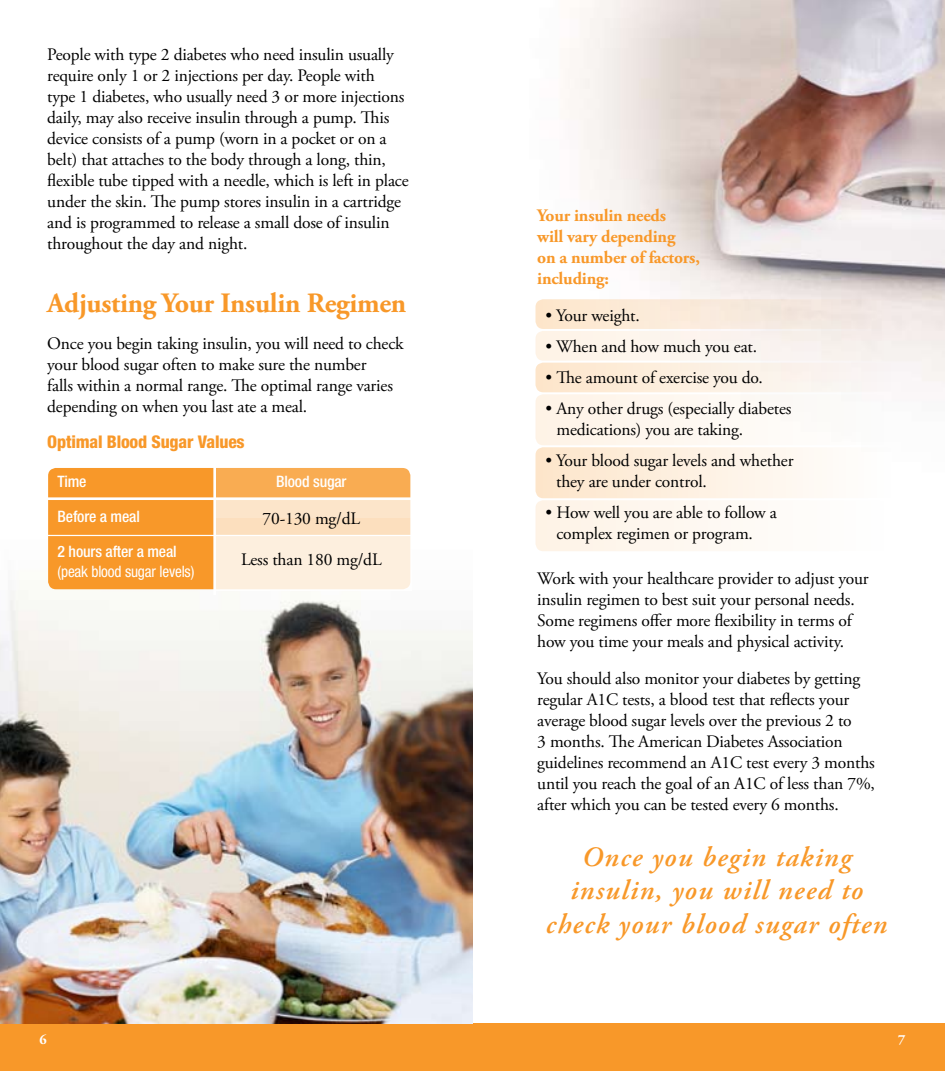
<style>
.page{position:relative;width:945px;height:1071px;background:#fff}
.page>*{position:absolute;margin:0;border:0;box-sizing:border-box;transform-origin:0 0}
.t1{font:italic 600 28px/33.6px "Adobe Garamond Pro";letter-spacing:.05em;color:#f89829;text-align:center}
.t2{font:700 28px "Adobe Garamond Pro";letter-spacing:-.01em;color:#f89829}
.t3{font:17.5px/21px "Adobe Garamond Pro";letter-spacing:-.01em;color:#000}
.t4{font:700 17.5px/21px "Adobe Garamond Pro";letter-spacing:-.01em;color:#f89829}
.t5{font:800 condensed 17.5px "Helvetica Neue LT Std";letter-spacing:-.01em;color:#f89829}
.t6{font:500 condensed 15.75px "Helvetica Neue LT Std";letter-spacing:-.01em;color:#fff}
.t7{font:condensed 15.75px "Helvetica Neue LT Std";letter-spacing:-.01em;color:#fff}
.t8{font:700 14px "Adobe Garamond Pro";color:#fff}
</style>
<div class="page">
<div style="left:0;top:1024px;width:472px;height:47px;background:#f89829"></div>
<div style="left:472px;top:1024px;width:473px;height:47px;background:#f89829"></div>
<img style="left:535px;top:0;width:410px;height:551px">
<img style="left:0;top:468px;width:472px;height:555px">
<div style="left:536px;top:299px;width:362px;height:30px;background:linear-gradient(to right,#ffeacf,#f0e8e6);border-radius:8px"></div>
<div style="left:536px;top:331px;width:362px;height:30px;background:#fbf4ed;border-radius:8px"></div>
<div style="left:536px;top:363px;width:362px;height:29px;background:linear-gradient(to right,#fee8cd,#f9f7f9);border-radius:8px"></div>
<div style="left:536px;top:394px;width:362px;height:51px;background:#fef8f3;border-radius:8px"></div>
<div style="left:536px;top:447px;width:362px;height:51px;background:linear-gradient(to right,#fde6cb,#feffff);border-radius:8px"></div>
<div style="left:536px;top:500px;width:362px;height:51px;background:#fef9f3;border-radius:8px"></div>
<div style="left:48px;top:468px;width:362px;height:121px;background:#f89829;border-radius:8px"></div>
<hr style="left:213px;top:465px;width:3px;height:130px;background:#fff">
<hr style="left:46px;top:497px;width:369px;height:3px;background:#fff">
<hr style="left:46px;top:535px;width:369px;height:1px;background:#fff">
<svg style="left:216px;top:468px;width:196px;height:123px;background:#fbdcb7"></svg>
<p class="t3" style="left:47px;top:45px;width:363px">People with type 2 diabetes who need insulin usually require only 1 or 2 injections per day. People with<br>type 1 diabetes, who usually need 3 or more injections daily, may also receive insulin through a pump. This device consists of a pump (worn in a pocket or on a belt) that attaches to the body through a long, thin, flexible tube tipped with a needle, which is left in place under the skin. The pump stores insulin in a cartridge and is programmed to release a small dose of insulin throughout the day and night.</p>
<h1 class="t2" style="left:47px;top:287px;width:361px">Adjusting Your Insulin Regimen</h1>
<p class="t3" style="left:47px;top:333px;width:358px">Once you begin taking insulin, you will need to check your blood sugar often to make sure the number<br>falls within a normal range. The optimal range varies depending on when you last ate a meal.</p>
<p class="t5" style="left:47px;top:431px;width:199px">Optimal Blood Sugar Values</p>
<p class="t6" style="left:58px;top:472px;width:30px">Time</p>
<p class="t6" style="left:58px;top:507px;width:84px">Before a meal</p>
<p class="t6" style="left:58px;top:542px;width:121px">2 hours after a meal</p>
<p class="t7" style="left:58px;top:562px;width:138px">(peak blood sugar levels)</p>
<p class="t6" style="left:276px;top:472px;width:72px">Blood sugar</p>
<p class="t3" style="left:263px;top:509px;width:99px">70-130 mg/dL</p>
<p class="t3" style="left:241px;top:550px;width:142px">Less than 180 mg/dL</p>
<p class="t4" style="left:537px;top:205px;width:164px">Your insulin needs<br>will vary depending<br>on a number of factors, including:</p>
<p class="t3" style="left:546px;top:305px;width:96px">• Your weight.</p>
<p class="t3" style="left:546px;top:336px;width:213px">• When and how much you eat.</p>
<p class="t3" style="left:546px;top:368px;width:219px">• The amount of exercise you do.</p>
<p class="t3" style="left:556px;top:399px;width:237px;text-indent:-11px">• Any other drugs (especially diabetes medications) you are taking.</p>
<p class="t3" style="left:556px;top:451px;width:239px;text-indent:-11px">• Your blood sugar levels and whether they are under control.</p>
<p class="t3" style="left:556px;top:503px;width:222px;text-indent:-11px">• How well you are able to follow a complex regimen or program.</p>
<p class="t3" style="left:537px;top:568px;width:333px">Work with your healthcare provider to adjust your insulin regimen to best suit your personal needs.<br>Some regimens offer more flexibility in terms of how you time your meals and physical activity.</p>
<p class="t3" style="left:537px;top:668px;width:339px">You should also monitor your diabetes by getting regular A1C tests, a blood test that reflects your average blood sugar levels over the previous 2 to<br>3 months. The American Diabetes Association guidelines recommend an A1C test every 3 months until you reach the goal of an A1C of less than 7%, after which you can be tested every 6 months.</p>
<h1 class="t1" style="left:546px;top:841px;width:343px">Once you begin taking insulin, you will need to check your blood sugar often</h1>
<p class="t8" style="left:40px;top:1031px;width:9px">6</p>
<p class="t8" style="left:898px;top:1031px;width:9px">7</p>
</div>
